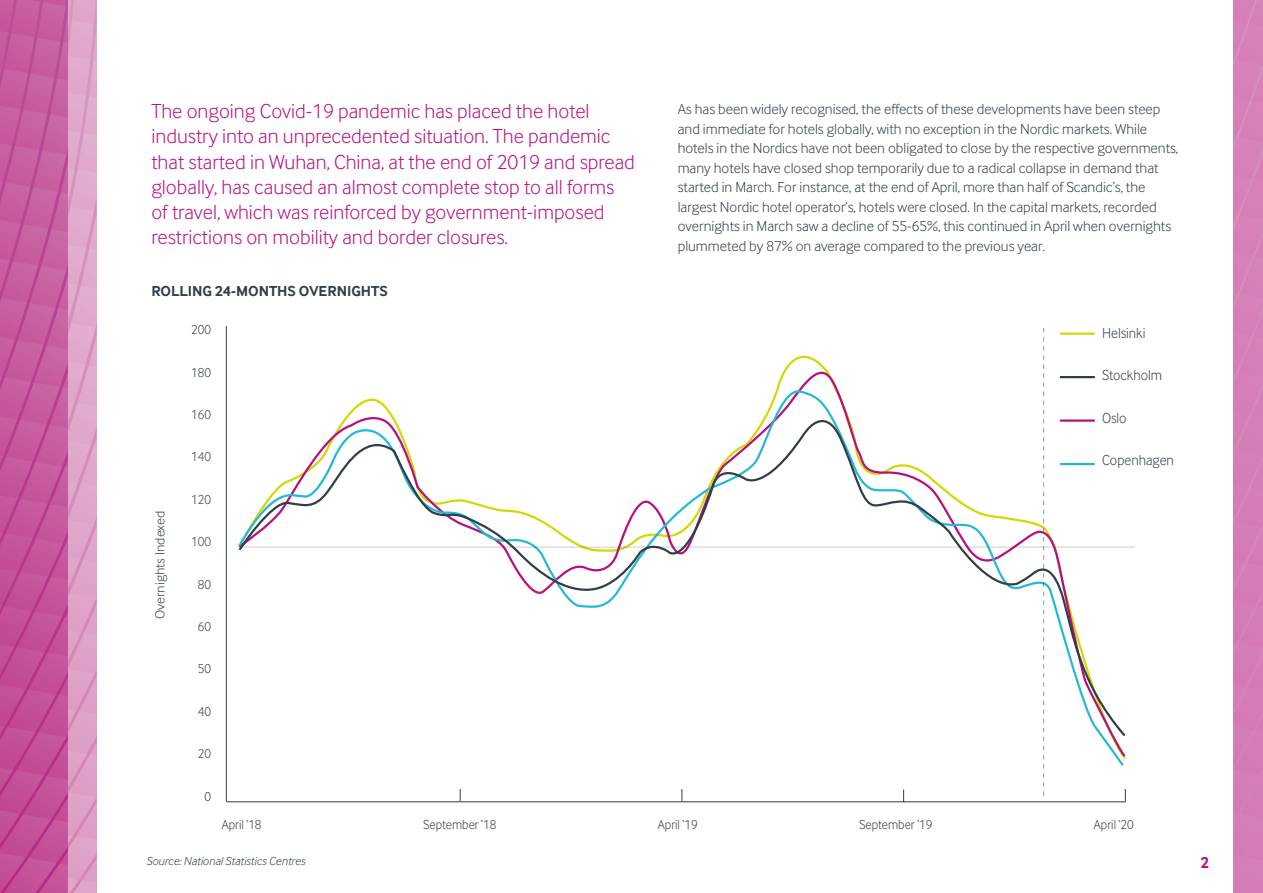
<style>
.page{position:relative;width:1263px;height:893px;background:#fff}
.page>*{position:absolute;margin:0;border:0;box-sizing:border-box;transform-origin:0 0}
.t1{font:300 21px/25.2px "Inter Face";color:#b80e80}
.t2{font:700 16.5px "Inter Face";color:#b80e80;scale:.95 1}
.t3{font:300 15px/19.5px "Inter Face";color:#303e47}
.t4{font:300 15px "Inter Face";color:#303e47;scale:.95 1}
.t5{font:700 15px "Inter Face";color:#303e47}
.t6{font:300 13.5px "Inter Face";color:#303e47;scale:.95 1}
.t7{font:300 13.5px "Inter Face";color:#303e47;scale:1.06 1}
.t8{font:italic 300 12px "Inter Face";color:#303e47}
</style>
<div class="page">
<svg style="left:0;top:0;width:97px;height:893px;background:#cc6da8"></svg>
<div style="left:1233px;top:0;width:30px;height:893px;background:#d67eb7"></div>
<svg style="left:238px;top:401px;width:889px;height:337px"></svg>
<hr style="left:227px;top:801px;width:898px;height:1px;background:#303e47">
<hr style="left:226px;top:326px;width:1px;height:476px;background:#303e47">
<svg style="left:682px;top:789px;width:1px;height:12px"></svg>
<svg style="left:460px;top:789px;width:1px;height:12px"></svg>
<hr style="left:1061px;top:333px;width:33px;height:2px;background:#d3d800">
<hr style="left:1061px;top:376px;width:33px;height:2px;background:#303e47">
<hr style="left:1061px;top:419px;width:33px;height:3px;background:#b80e80">
<hr style="left:1061px;top:463px;width:33px;height:2px;background:#23b9d6">
<svg style="left:1125px;top:789px;width:1px;height:12px"></svg>
<svg style="left:1043px;top:328px;width:1px;height:468px"></svg>
<hr style="left:242px;top:547px;width:893px;height:1px;background:#303e47">
<p class="t1" style="left:151px;top:98px;width:485px">The ongoing Covid-19 pandemic has placed the hotel industry into an unprecedented situation. The pandemic that started in Wuhan, China, at the end of 2019 and spread globally, has caused an almost complete stop to all forms of travel, which was reinforced by government-imposed restrictions on mobility and border closures.</p>
<p class="t3" style="left:678px;top:99px;width:502px">As has been widely recognised, the effects of these developments have been steep and immediate for hotels globally, with no exception in the Nordic markets. While hotels in the Nordics have not been obligated to close by the respective governments, many hotels have closed shop temporarily due to a radical collapse in demand that started in March. For instance, at the end of April, more than half of Scandic’s, the largest Nordic hotel operator’s, hotels were closed. In the capital markets, recorded overnights in March saw a decline of 55-65%, this continued in April when overnights plummeted by 87% on average compared to the previous year.</p>
<p class="t5" style="left:151px;top:282px;width:238px">ROLLING 24-MONTHS OVERNIGHTS</p>
<p class="t7" style="left:152px;top:619px;width:104px;rotate:-90deg">Overnights Indexed</p>
<p class="t6" style="left:191px;top:322px;width:22px">200</p>
<p class="t6" style="left:191px;top:365px;width:22px">180</p>
<p class="t6" style="left:191px;top:407px;width:22px">160</p>
<p class="t6" style="left:191px;top:449px;width:22px">140</p>
<p class="t6" style="left:191px;top:492px;width:22px">120</p>
<p class="t6" style="left:191px;top:534px;width:22px">100</p>
<p class="t6" style="left:198px;top:576px;width:15px">80</p>
<p class="t6" style="left:198px;top:619px;width:15px">60</p>
<p class="t6" style="left:198px;top:661px;width:15px">50</p>
<p class="t6" style="left:198px;top:704px;width:15px">40</p>
<p class="t6" style="left:198px;top:746px;width:15px">20</p>
<p class="t6" style="left:204px;top:788px;width:8px">0</p>
<p class="t4" style="left:1102px;top:324px;width:47px">Helsinki</p>
<p class="t4" style="left:1102px;top:367px;width:65px">Stockholm</p>
<p class="t4" style="left:1102px;top:409px;width:27px">Oslo</p>
<p class="t4" style="left:1102px;top:452px;width:77px">Copenhagen</p>
<p class="t6" style="left:222px;top:817px;width:43px">April ‘18</p>
<p class="t6" style="left:423px;top:817px;width:79px">September ‘18</p>
<p class="t6" style="left:658px;top:817px;width:43px">April ‘19</p>
<p class="t6" style="left:859px;top:817px;width:79px">September ‘19</p>
<p class="t6" style="left:1094px;top:817px;width:43px">April ‘20</p>
<p class="t8" style="left:146px;top:854px;width:161px">Source: National Statistics Centres</p>
<p class="t2" style="left:1200px;top:853px;width:10px">2</p>
</div>
